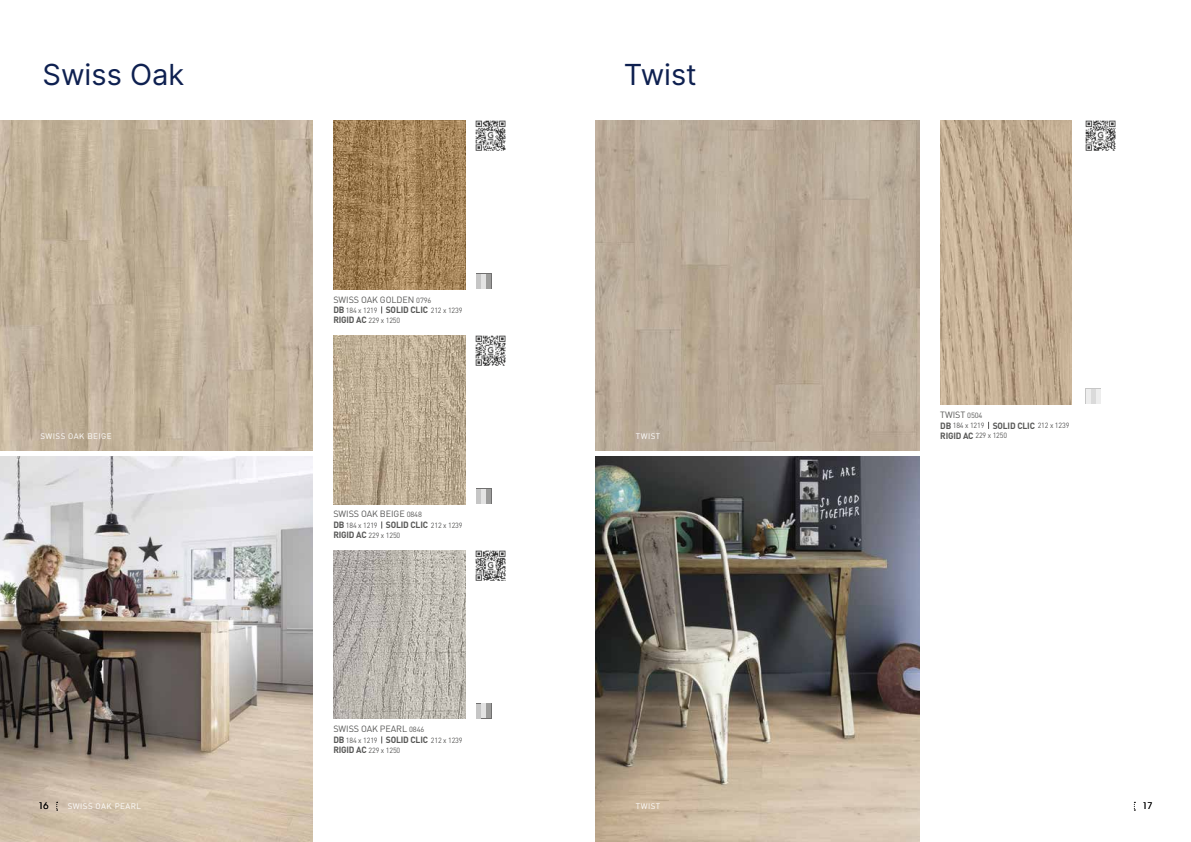
<style>
.page{position:relative;width:1191px;height:842px;background:#fff}
.page>*{position:absolute;margin:0;border:0;box-sizing:border-box;transform-origin:0 0}
.t1{font:29px "Inter";color:#0e2050}
.t2{font:9px "DIN Pro";letter-spacing:-.01em;color:#575756}
.t3{font:9px "Avant Garde";color:#000}
.t4{font:8px "DIN Pro";letter-spacing:.06em;color:#fff}
.t5{font:7.5px "DIN Pro";letter-spacing:-.02em;color:#575756;scale:.95 1}
.s1{font-size:7.5px}
.s2{font-weight:700;font-size:9px}
</style>
<div class="page">
<img style="left:0;top:120px;width:1136px;height:722px">
<img style="left:595px;top:121px;width:324px;height:329px">
<img style="left:940px;top:121px;width:131px;height:283px">
<img style="left:595px;top:456px;width:324px;height:386px">
<div style="left:1085px;top:388px;width:16px;height:16px;background:#e3e3e3"></div>
<hr style="left:1091px;top:389px;width:4px;height:15px;background:#dadada">
<hr style="left:1086px;top:389px;width:4px;height:15px;background:#ededed">
<hr style="left:1096px;top:389px;width:4px;height:15px;background:#ededed">
<img style="left:0;top:121px;width:312px;height:329px">
<img style="left:333px;top:121px;width:132px;height:168px">
<img style="left:333px;top:336px;width:132px;height:168px">
<img style="left:333px;top:551px;width:132px;height:168px">
<img style="left:0;top:456px;width:312px;height:386px">
<svg style="left:476px;top:273px;width:15px;height:16px"></svg>
<div style="left:481px;top:274px;width:5px;height:14px;background:#e3e3e3"></div>
<div style="left:476px;top:274px;width:5px;height:14px;background:#c6c6c6"></div>
<div style="left:486px;top:274px;width:5px;height:14px;background:#9d9d9c"></div>
<svg style="left:476px;top:488px;width:15px;height:16px"></svg>
<div style="left:481px;top:489px;width:5px;height:14px;background:#e3e3e3"></div>
<div style="left:476px;top:489px;width:5px;height:14px;background:#c6c6c6"></div>
<div style="left:486px;top:489px;width:5px;height:14px;background:#9d9d9c"></div>
<svg style="left:476px;top:703px;width:15px;height:16px"></svg>
<div style="left:481px;top:704px;width:5px;height:14px;background:#e3e3e3"></div>
<div style="left:476px;top:704px;width:5px;height:14px;background:#c6c6c6"></div>
<div style="left:486px;top:704px;width:5px;height:14px;background:#9d9d9c"></div>
<img style="left:1085px;top:121px;width:30px;height:30px">
<img style="left:476px;top:121px;width:30px;height:30px">
<img style="left:476px;top:336px;width:30px;height:30px">
<img style="left:476px;top:551px;width:30px;height:29px">
<svg style="left:56px;top:802px;width:2px;height:8px"></svg>
<svg style="left:1133px;top:802px;width:2px;height:8px"></svg>
<h1 class="t1" style="left:43px;top:53px;width:143px">Swiss Oak</h1>
<p class="t4" style="left:40px;top:430px;width:73px">SWISS OAK BEIGE</p>
<p class="t2" style="left:333px;top:293px;width:100px">SWISS OAK GOLDEN <span class="s1">0796</span></p>
<p class="t5" style="left:333px;top:315px;width:72px"><span class="s2">RIGID AC</span> 229 x 1250</p>
<p class="t5" style="left:333px;top:305px;width:137px"><span class="s2">DB</span> 184 x 1219 <span class="s2">SOLID CLIC</span> 212 x 1239</p>
<p class="t2" style="left:333px;top:508px;width:90px">SWISS OAK BEIGE <span class="s1">0848</span></p>
<p class="t5" style="left:333px;top:530px;width:72px"><span class="s2">RIGID AC</span> 229 x 1250</p>
<p class="t5" style="left:333px;top:520px;width:137px"><span class="s2">DB</span> 184 x 1219 <span class="s2">SOLID CLIC</span> 212 x 1239</p>
<p class="t2" style="left:333px;top:723px;width:92px">SWISS OAK PEARL <span class="s1">0846</span></p>
<p class="t5" style="left:333px;top:745px;width:72px"><span class="s2">RIGID AC</span> 229 x 1250</p>
<p class="t5" style="left:333px;top:735px;width:137px"><span class="s2">DB</span> 184 x 1219 <span class="s2">SOLID CLIC</span> 212 x 1239</p>
<h1 class="t1" style="left:624px;top:53px;width:74px">Twist</h1>
<p class="t4" style="left:636px;top:430px;width:26px">TWIST</p>
<p class="t2" style="left:940px;top:408px;width:44px">TWIST <span class="s1">0504</span></p>
<p class="t5" style="left:940px;top:430px;width:72px"><span class="s2">RIGID AC</span> 229 x 1250</p>
<p class="t5" style="left:940px;top:420px;width:137px"><span class="s2">DB</span> 184 x 1219 <span class="s2">SOLID CLIC</span> 212 x 1239</p>
<p class="t3" style="left:38px;top:801px;width:11px">16</p>
<p class="t3" style="left:1142px;top:801px;width:11px">17</p>
<p class="t4" style="left:68px;top:800px;width:75px">SWISS OAK PEARL</p>
<p class="t4" style="left:636px;top:800px;width:26px">TWIST</p>
</div>
